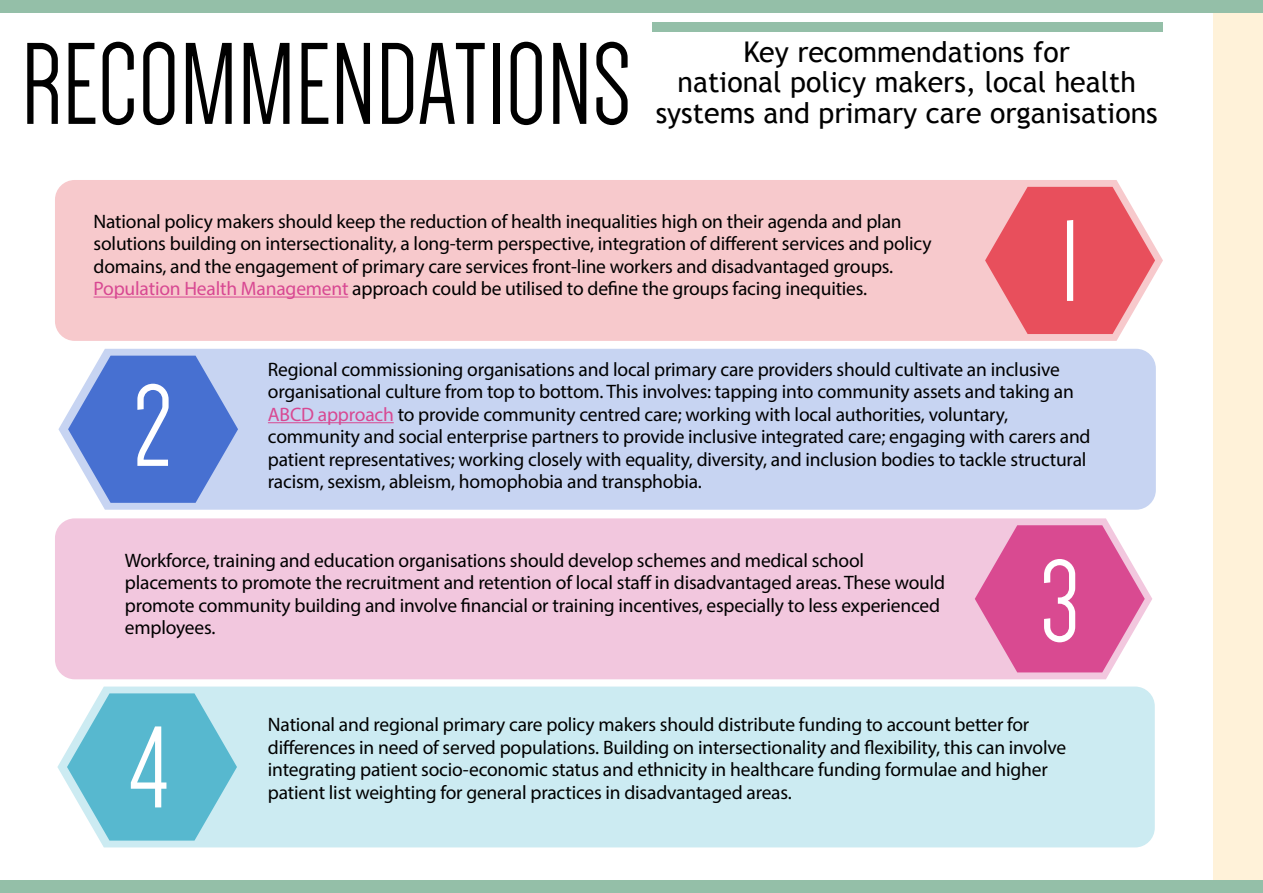
<style>
.page{position:relative;width:1263px;height:893px;background:#fff}
.page>*{position:absolute;margin:0;border:0;box-sizing:border-box;transform-origin:0 0}
.t1{font:120px "Dense";color:#000}
.t2{font:120px "Dense";color:#fff}
.t3{font:28.5px/30px "Trebuchet MS";color:#000;text-align:center}
.t4{font:19.5px/22.5px "Myriad Pro";letter-spacing:-.01em;color:#000}
.s1{color:#d84892}
</style>
<div class="page">
<div style="left:1213px;top:0;width:50px;height:893px;background:#fff2d9"></div>
<div style="left:0;top:0;width:1263px;height:13px;background:#94bfa8"></div>
<div style="left:0;top:881px;width:1263px;height:12px;background:#94bfa8"></div>
<div style="left:653px;top:23px;width:510px;height:9px;background:#94bfa8"></div>
<div style="left:58px;top:349px;width:1098px;height:161px;background:#c7d4f2"></div>
<div style="left:57px;top:686px;width:1098px;height:161px;background:#ccebf2"></div>
<div style="left:55px;top:180px;width:1108px;height:161px;background:#f7c9cc"></div>
<div style="left:55px;top:518px;width:1097px;height:161px;background:#f2c7de"></div>
<svg style="left:985px;top:187px;width:170px;height:147px;background:#ec717c"></svg>
<svg style="left:975px;top:525px;width:170px;height:147px;background:#e06da7"></svg>
<svg style="left:68px;top:356px;width:170px;height:147px;background:#6b8cda"></svg>
<svg style="left:67px;top:693px;width:170px;height:148px;background:#78c6d8"></svg>
<hr style="left:94px;top:297px;width:254px;height:1px;background:#d84892">
<hr style="left:268px;top:422px;width:126px;height:1px;background:#d84892">
<h1 class="t1" style="left:21px;top:25px;width:612px">RECOMMENDATIONS</h1>
<h2 class="t3" style="left:656px;top:38px;width:504px">Key recommendations for<br>national policy makers, local health systems and primary care organisations</h2>
<p class="t4" style="left:94px;top:209px;width:839px">National policy makers should keep the reduction of health inequalities high on their agenda and plan solutions building on intersectionality, a long-term perspective, integration of different services and policy domains, and the engagement of primary care services front-line workers and disadvantaged groups.<br><span class="s1">Population Health Management</span> approach could be utilised to define the groups facing inequities.</p>
<h1 class="t2" style="left:1060px;top:203px;width:21px">1</h1>
<h1 class="t2" style="left:133px;top:367px;width:40px">2</h1>
<p class="t4" style="left:268px;top:358px;width:824px">Regional commissioning organisations and local primary care providers should cultivate an inclusive organisational culture from top to bottom. This involves: tapping into community assets and taking an <span class="s1">ABCD approach</span> to provide community centred care; working with local authorities, voluntary, community and social enterprise partners to provide inclusive integrated care; engaging with carers and patient representatives; working closely with equality, diversity, and inclusion bodies to tackle structural racism, sexism, ableism, homophobia and transphobia.</p>
<p class="t4" style="left:125px;top:548px;width:822px">Workforce, training and education organisations should develop schemes and medical school placements to promote the recruitment and retention of local staff in disadvantaged areas. These would promote community building and involve financial or training incentives, especially to less experienced employees.</p>
<h1 class="t2" style="left:1040px;top:543px;width:42px">3</h1>
<h1 class="t2" style="left:128px;top:709px;width:42px">4</h1>
<p class="t4" style="left:268px;top:713px;width:800px">National and regional primary care policy makers should distribute funding to account better for differences in need of served populations. Building on intersectionality and flexibility, this can involve integrating patient socio-economic status and ethnicity in healthcare funding formulae and higher patient list weighting for general practices in disadvantaged areas.</p>
</div>
